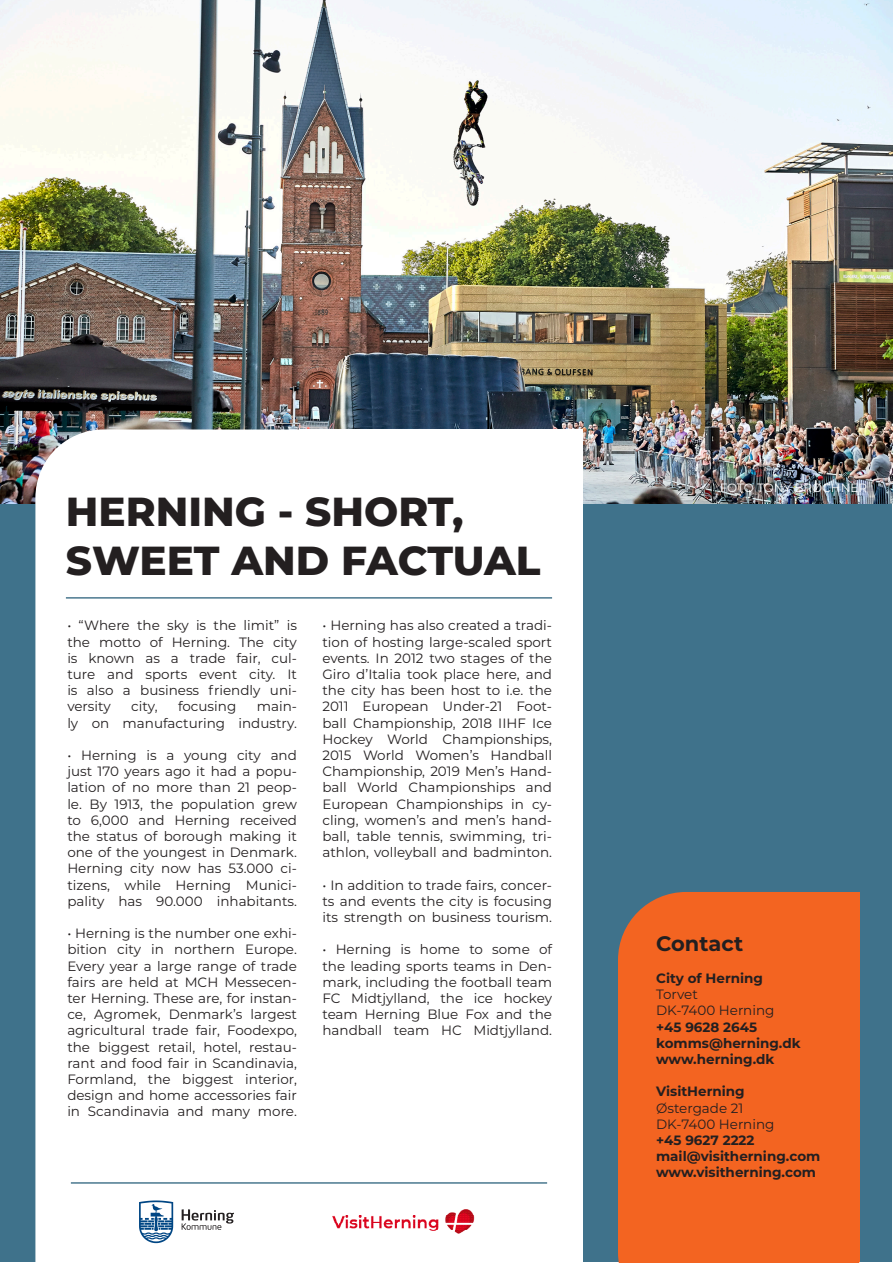
<style>
.page{position:relative;width:893px;height:1263px;background:#fff}
.page>*{position:absolute;margin:0;border:0;box-sizing:border-box;transform-origin:0 0}
.t1{font:800 40.5px/48.6px "Visit Denmark";color:#231f20}
.t2{font:700 21px "Visit Denmark";color:#231f20}
.t3{font:13.5px/16.2px "Visit Denmark";color:#231f20;text-align:justify}
.t4{font:700 13.5px "Visit Denmark";color:#231f20}
.t5{font:12px "Visit Denmark";color:#fff}
</style>
<div class="page">
<img style="left:0;top:0;width:893px;height:504px">
<div style="left:1px;top:505px;width:891px;height:757px;background:#3f728b"></div>
<div style="left:35px;top:429px;width:548px;height:833px;background:#fff"></div>
<hr style="left:66px;top:597px;width:486px;height:2px;background:#4a788f">
<img style="left:309px;top:1203px;width:187px;height:38px">
<svg style="left:139px;top:1200px;width:34px;height:43px"></svg>
<svg style="left:182px;top:1209px;width:52px;height:21px"></svg>
<hr style="left:71px;top:1182px;width:476px;height:2px;background:#4a788f">
<div style="left:618px;top:892px;width:242px;height:371px;background:#f36421"></div>
<p class="t1" style="left:66px;top:485px;width:476px">HERNING - SHORT,<br>SWEET AND FACTUAL</p>
<p class="t3" style="left:67px;top:617px;width:231px">• “Where the sky is the limit” is the motto of Herning. The city is known as a trade fair, cul&shy;ture and sports event city. It is also a business friendly uni&shy;versity</p>
<p class="t3" style="left:131px;top:698px;width:28px">city,</p>
<p class="t3" style="left:178px;top:698px;width:60px">focusing</p>
<p class="t3" style="left:67px;top:698px;width:231px;text-align:right">main-<br>ly on manufacturing industry.</p>
<p class="t3" style="left:67px;top:747px;width:231px">• Herning is a young city and just 170 years ago it had a popu&shy;lation of no more than 21 peop&shy;le. By 1913, the population grew to 6,000 and Herning received the status of borough making it one of the youngest in Denmark.<br>Herning city now has 53.000 ci&shy;tizens, while Herning Munici&shy;pality has 90.000 inhabitants.</p>
<p class="t3" style="left:67px;top:925px;width:231px">• Herning is the number one exhi&shy;bition city in northern Europe.<br>Every year a large range of trade fairs are held at MCH Messecen&shy;ter Herning. These are, for instan&shy;ce, Agromek, Denmark’s largest agricultural trade fair, Foodexpo, the biggest retail, hotel, restau&shy;rant and food fair in Scandinavia, Formland, the biggest interior, design and home accessories fair in Scandinavia and many more.</p>
<p class="t3" style="left:322px;top:617px;width:231px">• Herning has also created a tradi&shy;tion of hosting large-scaled sport events. In 2012 two stages of the Giro d’Italia took place here, and the city has been host to i.e. the 2011 European Under-21 Foot&shy;ball Championship, 2018 IIHF Ice Hockey World Championships, 2015 World Women’s Handball Championship, 2019 Men’s Hand&shy;ball World Championships and European Championships in cy&shy;cling, women’s and men’s hand&shy;ball, table tennis, swimming, tri&shy;athlon, volleyball and badminton.</p>
<p class="t3" style="left:322px;top:876px;width:231px">• In addition to trade fairs, concer&shy;ts and events the city is focusing its strength on business tourism.</p>
<p class="t3" style="left:322px;top:941px;width:231px">• Herning is home to some of the leading sports teams in Den&shy;mark, including the football team FC Midtjylland, the ice hockey team Herning Blue Fox and the handball team HC Midtjylland.</p>
<p class="t5" style="left:720px;top:480px;width:149px">FOTO TONY BRØCHNER</p>
<p class="t2" style="left:656px;top:928px;width:89px">Contact</p>
<p class="t4" style="left:656px;top:968px;width:108px">City of Herning</p>
<p class="t3" style="left:656px;top:986px;width:43px">Torvet</p>
<p class="t3" style="left:656px;top:1002px;width:120px">DK-7400 Herning</p>
<p class="t4" style="left:656px;top:1017px;width:103px">+45 9628 2645</p>
<p class="t4" style="left:656px;top:1033px;width:146px">komms@herning.dk</p>
<p class="t4" style="left:656px;top:1049px;width:120px">www.herning.dk</p>
<p class="t4" style="left:656px;top:1082px;width:90px">VisitHerning</p>
<p class="t3" style="left:656px;top:1099px;width:89px">Østergade 21</p>
<p class="t3" style="left:656px;top:1115px;width:120px">DK-7400 Herning</p>
<p class="t4" style="left:656px;top:1130px;width:100px">+45 9627 2222</p>
<p class="t4" style="left:656px;top:1147px;width:166px">mail@visitherning.com</p>
<p class="t4" style="left:656px;top:1163px;width:161px">www.visitherning.com</p>
</div>
